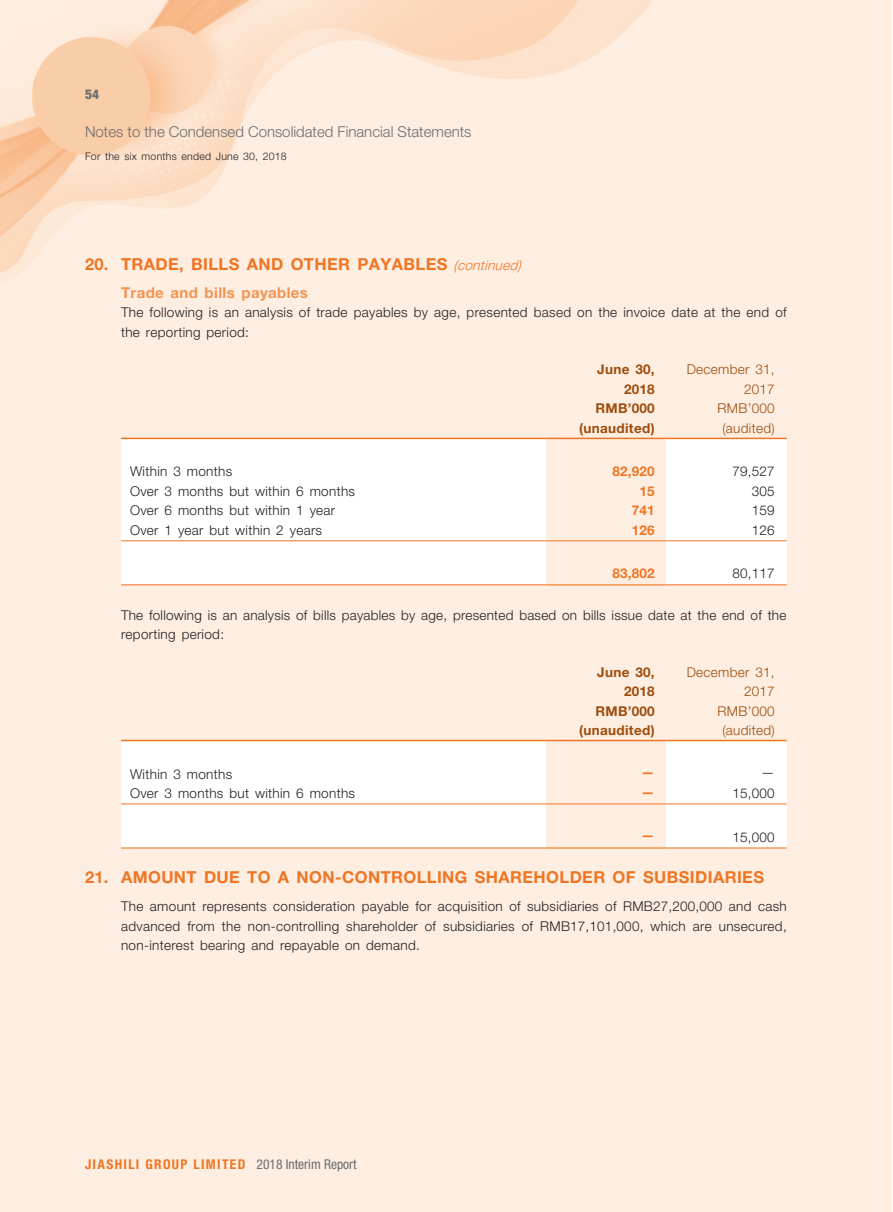
<style>
.page{position:relative;width:893px;height:1212px;background:#fff}
.page>*{position:absolute;margin:0;border:0;box-sizing:border-box;transform-origin:0 0}
._03_H1{font:700 16.5px "Helvetica Neue LT Std";letter-spacing:.025em;color:#f07523}
.t1{font:300 15px "Helvetica Neue LT Std";color:#6c6d70}
._04___H2{font:700 15px "Helvetica Neue LT Std";letter-spacing:.025em;color:#f39452}
._12___P2{font:300 13.5px/19.5px "Helvetica Neue LT Std";letter-spacing:.025em;color:#231f20}
._15_Table_Stub{font:300 13.5px "Helvetica Neue LT Std";letter-spacing:.025em;color:#231f20}
._12___P2-2{font:300 13.5px/19.5px "Helvetica Neue LT Std";letter-spacing:.025em;color:#9e4c0c;text-align:right}
._12___P2-3{font:700 13.5px/19.5px "Helvetica Neue LT Std";letter-spacing:.025em;color:#9e4c0c;text-align:right}
.t2{font:700 condensed 13.5px "Helvetica Neue LT Std";letter-spacing:.1em;color:#f07523}
._12___P2-4{font:700 13.5px "Helvetica Neue LT Std";letter-spacing:.015em;color:#f07523}
.t3{font:800 condensed 13.5px "Helvetica Neue LT Std";color:#6c6d70}
.t4{font:300 10.5px "Helvetica Neue LT Std";letter-spacing:.025em;color:#231f20}
.s1{font-weight:300;font-style:italic;font-size:13.5px}
.s2{font-weight:400;color:#6c6d70}
</style>
<div class="page">
<div style="left:547px;top:439px;width:120px;height:20px;background:#fdeee1"></div>
<div style="left:547px;top:459px;width:120px;height:19px;background:#fdeee1"></div>
<div style="left:547px;top:478px;width:120px;height:20px;background:#fdeee1"></div>
<div style="left:547px;top:498px;width:120px;height:19px;background:#fdeee1"></div>
<div style="left:547px;top:517px;width:120px;height:20px;background:#fdeee1"></div>
<hr style="left:547px;top:537px;width:120px;height:4px;background:#fdeee1">
<div style="left:547px;top:541px;width:120px;height:20px;background:#fdeee1"></div>
<div style="left:547px;top:561px;width:120px;height:19px;background:#fdeee1"></div>
<div style="left:547px;top:580px;width:120px;height:5px;background:#fdeee1"></div>
<hr style="left:121px;top:438px;width:426px;height:1px;background:#f07523">
<hr style="left:547px;top:438px;width:120px;height:1px;background:#f07523">
<hr style="left:667px;top:438px;width:120px;height:1px;background:#f07523">
<hr style="left:121px;top:540px;width:426px;height:1px;background:#f07523">
<hr style="left:547px;top:540px;width:120px;height:1px;background:#f07523">
<hr style="left:667px;top:540px;width:120px;height:1px;background:#f07523">
<hr style="left:121px;top:584px;width:426px;height:1px;background:#f07523">
<hr style="left:547px;top:584px;width:120px;height:1px;background:#f07523">
<hr style="left:667px;top:584px;width:120px;height:1px;background:#f07523">
<div style="left:547px;top:741px;width:120px;height:20px;background:#fdeee1"></div>
<div style="left:547px;top:761px;width:120px;height:19px;background:#fdeee1"></div>
<div style="left:547px;top:780px;width:120px;height:20px;background:#fdeee1"></div>
<hr style="left:547px;top:800px;width:120px;height:4px;background:#fdeee1">
<div style="left:547px;top:804px;width:120px;height:20px;background:#fdeee1"></div>
<div style="left:547px;top:824px;width:120px;height:19px;background:#fdeee1"></div>
<div style="left:547px;top:843px;width:120px;height:5px;background:#fdeee1"></div>
<hr style="left:121px;top:740px;width:426px;height:1px;background:#f07523">
<hr style="left:547px;top:740px;width:120px;height:1px;background:#f07523">
<hr style="left:667px;top:740px;width:120px;height:1px;background:#f07523">
<hr style="left:121px;top:803px;width:426px;height:1px;background:#f07523">
<hr style="left:547px;top:803px;width:120px;height:1px;background:#f07523">
<hr style="left:667px;top:803px;width:120px;height:1px;background:#f07523">
<hr style="left:121px;top:847px;width:426px;height:1px;background:#f07523">
<hr style="left:547px;top:847px;width:120px;height:1px;background:#f07523">
<hr style="left:667px;top:847px;width:120px;height:1px;background:#f07523">
<p class="t3" style="left:85px;top:86px;width:16px">54</p>
<p class="t1" style="left:85px;top:123px;width:388px">Notes to the Condensed Consolidated Financial Statements</p>
<p class="t4" style="left:85px;top:149px;width:203px">For the six months ended June 30, 2018</p>
<p class="_03_H1" style="left:85px;top:254px;width:438px">20. TRADE, BILLS AND OTHER PAYABLES <span class="s1">(continued)</span></p>
<p class="_04___H2" style="left:121px;top:283px;width:188px">Trade and bills payables</p>
<p class="_12___P2" style="left:121px;top:303px;width:667px">The following is an analysis of trade payables by age, presented based on the invoice date at the end of the reporting period:</p>
<p class="_12___P2-3" style="left:597px;top:359px;width:59px">June 30,<br>2018</p>
<p class="_12___P2-2" style="left:687px;top:360px;width:89px">December 31,<br>2017</p>
<p class="_12___P2-3" style="left:595px;top:398px;width:61px">RMB’000</p>
<p class="_12___P2-2" style="left:718px;top:399px;width:59px">RMB’000</p>
<p class="_12___P2-3" style="left:579px;top:418px;width:77px">(unaudited)</p>
<p class="_12___P2-2" style="left:722px;top:418px;width:54px">(audited)</p>
<p class="_15_Table_Stub" style="left:130px;top:463px;width:104px">Within 3 months</p>
<p class="_12___P2-4" style="left:612px;top:463px;width:44px">82,920</p>
<p class="_12___P2" style="left:732px;top:462px;width:44px">79,527</p>
<p class="_15_Table_Stub" style="left:130px;top:483px;width:227px">Over 3 months but within 6 months</p>
<p class="_12___P2-4" style="left:639px;top:483px;width:17px">15</p>
<p class="_12___P2" style="left:752px;top:481px;width:24px">305</p>
<p class="_15_Table_Stub" style="left:130px;top:502px;width:207px">Over 6 months but within 1 year</p>
<p class="_12___P2-4" style="left:632px;top:502px;width:24px">741</p>
<p class="_12___P2" style="left:752px;top:501px;width:24px">159</p>
<p class="_15_Table_Stub" style="left:130px;top:522px;width:194px">Over 1 year but within 2 years</p>
<p class="_12___P2-4" style="left:632px;top:522px;width:24px">126</p>
<p class="_12___P2" style="left:752px;top:520px;width:24px">126</p>
<p class="_12___P2-4" style="left:612px;top:565px;width:44px">83,802</p>
<p class="_12___P2" style="left:732px;top:564px;width:44px">80,117</p>
<p class="_12___P2" style="left:121px;top:605px;width:667px">The following is an analysis of bills payables by age, presented based on bills issue date at the end of the reporting period:</p>
<p class="_12___P2-3" style="left:597px;top:662px;width:59px">June 30,<br>2018</p>
<p class="_12___P2-2" style="left:687px;top:662px;width:89px">December 31,<br>2017</p>
<p class="_12___P2-3" style="left:595px;top:701px;width:61px">RMB’000</p>
<p class="_12___P2-2" style="left:718px;top:701px;width:59px">RMB’000</p>
<p class="_12___P2-3" style="left:579px;top:720px;width:77px">(unaudited)</p>
<p class="_12___P2-2" style="left:722px;top:720px;width:54px">(audited)</p>
<p class="_15_Table_Stub" style="left:130px;top:765px;width:104px">Within 3 months</p>
<p class="_12___P2-4" style="left:641px;top:764px;width:15px">—</p>
<p class="_12___P2" style="left:761px;top:762px;width:15px">—</p>
<p class="_15_Table_Stub" style="left:130px;top:785px;width:227px">Over 3 months but within 6 months</p>
<p class="_12___P2-4" style="left:641px;top:783px;width:15px">—</p>
<p class="_12___P2" style="left:732px;top:783px;width:44px">15,000</p>
<p class="_12___P2-4" style="left:641px;top:827px;width:15px">—</p>
<p class="_12___P2" style="left:732px;top:827px;width:44px">15,000</p>
<p class="_03_H1" style="left:85px;top:867px;width:680px">21. AMOUNT DUE TO A NON-CONTROLLING SHAREHOLDER OF SUBSIDIARIES</p>
<p class="_12___P2" style="left:121px;top:896px;width:667px;text-align:justify">The amount represents consideration payable for acquisition of subsidiaries of RMB27,200,000 and cash advanced from the non-controlling shareholder of subsidiaries of RMB17,101,000, which are unsecured, non-interest bearing and repayable on demand.</p>
<p class="t2" style="left:85px;top:1156px;width:273px">JIASHILI GROUP LIMITED <span class="s2">2018 Interim Report</span></p>
</div>
